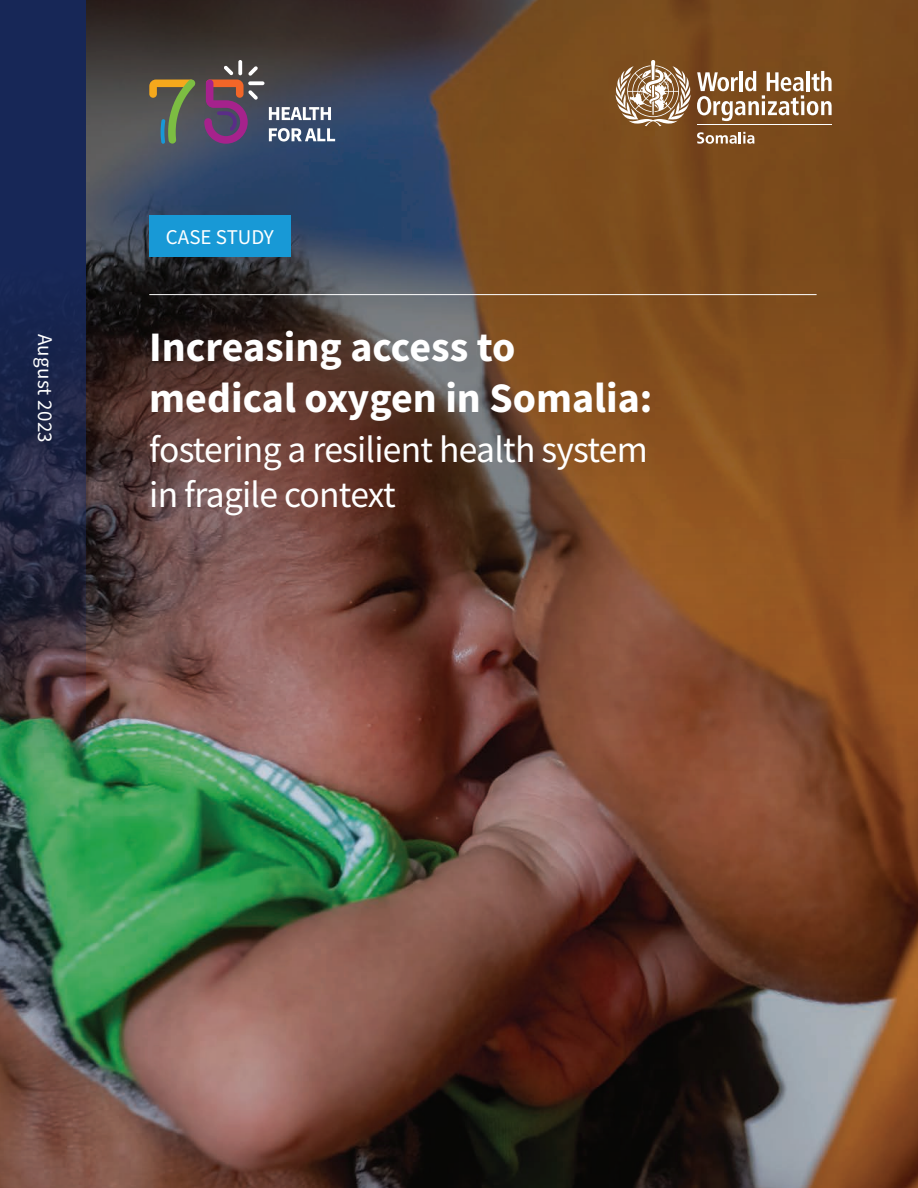
<style>
.page{position:relative;width:918px;height:1188px;background:#fff}
.page>*{position:absolute;margin:0;border:0;box-sizing:border-box;transform-origin:0 0}
.t1{font:700 42px/50.4px "Source Sans Pro";color:#fff}
.t2{font:37.5px/45px "Source Sans Pro";letter-spacing:-.02em;color:#fff}
.t3{font:21px "Source Sans Variable";letter-spacing:.035em;color:#fff}
.t4{font:21px "Source Sans Pro";color:#fff}
</style>
<div class="page">
<img style="left:86px;top:0;width:832px;height:1188px">
<img style="left:0;top:0;width:86px;height:1188px">
<div style="left:149px;top:216px;width:142px;height:41px;background:#1899d6"></div>
<hr style="left:149px;top:294px;width:668px;height:1px;background:#fff">
<svg style="left:614px;top:60px;width:218px;height:66px"></svg>
<hr style="left:697px;top:124px;width:135px;height:1px;background:#fff">
<svg style="left:697px;top:132px;width:57px;height:12px"></svg>
<svg style="left:269px;top:107px;width:62px;height:13px"></svg>
<svg style="left:269px;top:128px;width:66px;height:14px"></svg>
<svg style="left:238px;top:60px;width:4px;height:15px"></svg>
<svg style="left:248px;top:81px;width:16px;height:4px"></svg>
<svg style="left:149px;top:79px;width:47px;height:65px;background:#6a7151"></svg>
<svg style="left:204px;top:66px;width:54px;height:78px;background:#714a67"></svg>
<p class="t3" style="left:58px;top:334px;width:110px;rotate:90deg">August 2023</p>
<p class="t4" style="left:166px;top:224px;width:109px">CASE STUDY</p>
<p class="t1" style="left:149px;top:321px;width:505px">Increasing access to medical oxygen in Somalia:</p>
<p class="t2" style="left:149px;top:427px;width:500px">fostering a resilient health system in fragile context</p>
</div>
